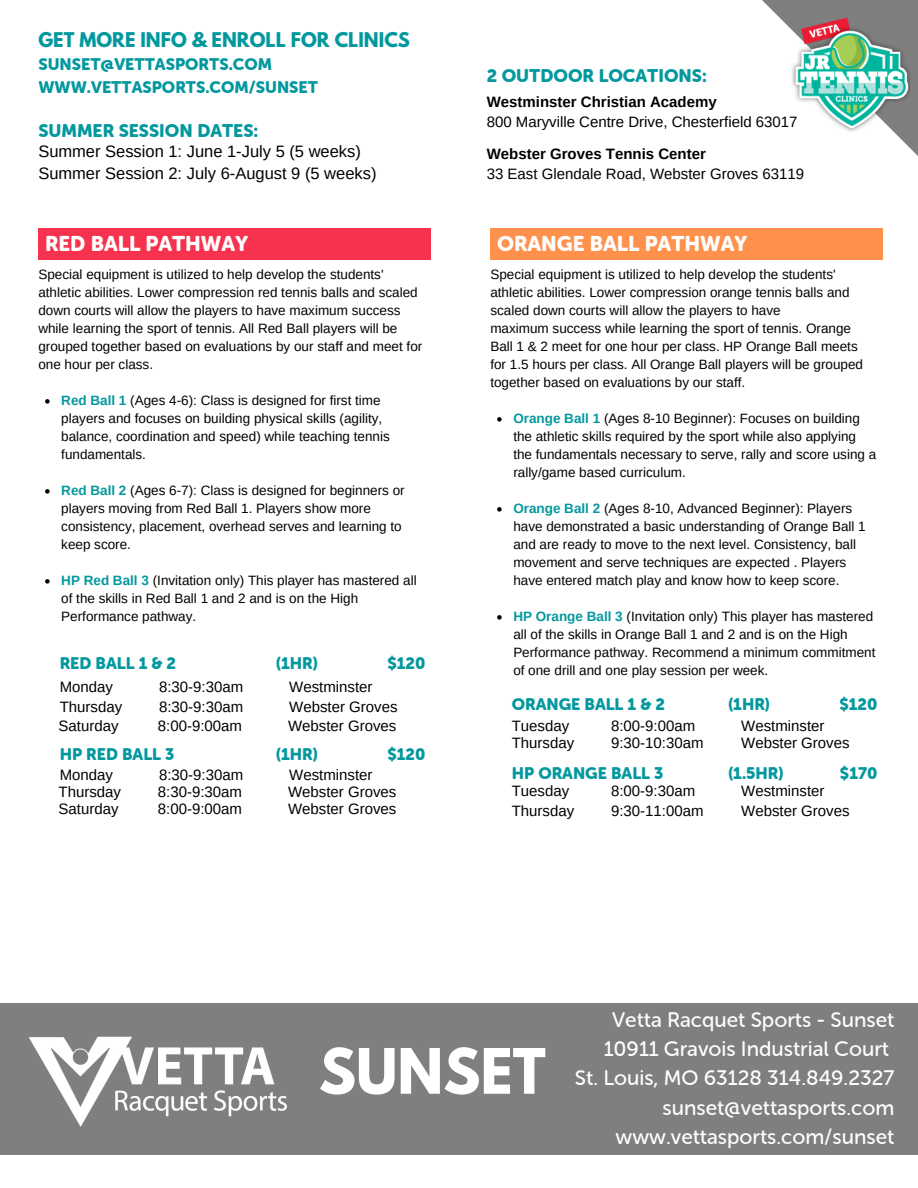
<style>
.page{position:relative;width:918px;height:1188px;background:#fff}
.page>*{position:absolute;margin:0;border:0;box-sizing:border-box;transform-origin:0 0}
.t1{font:700 55.5px "League Spartan";color:#fff}
.t2{font:21px "Museo Sans Rounded 500";color:#fff}
.t3{font:21px "Museo Sans Rounded 900";color:#fff}
.t4{font:18px "Museo Sans Rounded 900";color:#03989e}
.t5{font:700 18px "League Spartan";color:#03989e}
.t6{font:16.5px "Museo Sans Rounded 900";color:#03989e}
.t7{font:16.5px "Arimo";color:#000}
.t8{font:15px "Arimo";color:#000}
.t9{font:700 15px "Arimo";color:#000}
.t10{font:13.5px/18px "Arimo";color:#000}
.s1{font-weight:700;color:#03989e}
</style>
<div class="page">
<svg style="left:45px;top:399px;width:5px;height:5px"></svg>
<svg style="left:45px;top:489px;width:5px;height:5px"></svg>
<svg style="left:45px;top:579px;width:5px;height:5px"></svg>
<div style="left:38px;top:229px;width:393px;height:31px;background:#f7324e"></div>
<svg style="left:497px;top:417px;width:5px;height:5px"></svg>
<svg style="left:497px;top:507px;width:5px;height:5px"></svg>
<svg style="left:497px;top:615px;width:5px;height:5px"></svg>
<div style="left:490px;top:229px;width:393px;height:31px;background:#ff914d"></div>
<svg style="left:650px;top:0;width:268px;height:229px"></svg>
<img style="left:791px;top:13px;width:120px;height:119px">
<div style="left:0;top:1003px;width:918px;height:151px;background:#7f7f7f"></div>
<p class="t5" style="left:38px;top:31px;width:373px">GET MORE INFO &amp; ENROLL FOR CLINICS</p>
<p class="t6" style="left:38px;top:55px;width:235px">SUNSET@VETTASPORTS.COM</p>
<p class="t6" style="left:38px;top:78px;width:281px">WWW.VETTASPORTS.COM/SUNSET</p>
<p class="t4" style="left:38px;top:120px;width:221px">SUMMER SESSION DATES:</p>
<p class="t7" style="left:38px;top:142px;width:324px">Summer Session 1: June 1-July 5 (5 weeks)</p>
<p class="t7" style="left:38px;top:164px;width:340px">Summer Session 2: July 6-August 9 (5 weeks)</p>
<p class="t3" style="left:45px;top:232px;width:204px">RED BALL PATHWAY</p>
<p class="t10" style="left:38px;top:265px;width:385px">Special equipment is utilized to help develop the students' athletic abilities. Lower compression red tennis balls and scaled down courts will allow the players to have maximum success while learning the sport of tennis. All Red Ball players will be grouped together based on evaluations by our staff and meet for one hour per class.</p>
<p class="t10" style="left:61px;top:391px;width:330px"><span class="s1">Red Ball 1</span> (Ages 4-6): Class is designed for first time players and focuses on building physical skills (agility, balance, coordination and speed) while teaching tennis fundamentals.</p>
<p class="t10" style="left:61px;top:481px;width:345px"><span class="s1">Red Ball 2</span> (Ages 6-7): Class is designed for beginners or players moving from Red Ball 1. Players show more consistency, placement, overhead serves and learning to keep score.</p>
<p class="t10" style="left:61px;top:571px;width:357px"><span class="s1">HP Red Ball 3</span> (Invitation only) This player has mastered all of the skills in Red Ball 1 and 2 and is on the High<br>Performance pathway.</p>
<p class="t6" style="left:60px;top:654px;width:118px">RED BALL 1 &amp; 2</p>
<p class="t6" style="left:276px;top:654px;width:43px">(1HR)</p>
<p class="t6" style="left:387px;top:654px;width:39px">$120</p>
<p class="t8" style="left:60px;top:678px;width:55px">Monday</p>
<p class="t8" style="left:159px;top:678px;width:86px">8:30-9:30am</p>
<p class="t8" style="left:289px;top:678px;width:85px">Westminster</p>
<p class="t8" style="left:60px;top:698px;width:64px">Thursday</p>
<p class="t8" style="left:159px;top:698px;width:86px">8:30-9:30am</p>
<p class="t8" style="left:289px;top:698px;width:110px">Webster Groves</p>
<p class="t8" style="left:59px;top:717px;width:62px">Saturday</p>
<p class="t8" style="left:158px;top:717px;width:86px">8:00-9:00am</p>
<p class="t8" style="left:288px;top:717px;width:110px">Webster Groves</p>
<p class="t8" style="left:60px;top:766px;width:55px">Monday</p>
<p class="t8" style="left:159px;top:766px;width:86px">8:30-9:30am</p>
<p class="t8" style="left:289px;top:766px;width:85px">Westminster</p>
<p class="t8" style="left:59px;top:783px;width:64px">Thursday</p>
<p class="t8" style="left:158px;top:783px;width:86px">8:30-9:30am</p>
<p class="t8" style="left:288px;top:783px;width:110px">Webster Groves</p>
<p class="t8" style="left:59px;top:801px;width:62px">Saturday</p>
<p class="t8" style="left:158px;top:801px;width:86px">8:00-9:00am</p>
<p class="t8" style="left:288px;top:801px;width:110px">Webster Groves</p>
<p class="t6" style="left:60px;top:745px;width:116px">HP RED BALL 3</p>
<p class="t6" style="left:276px;top:745px;width:43px">(1HR)</p>
<p class="t6" style="left:387px;top:745px;width:39px">$120</p>
<p class="t4" style="left:487px;top:66px;width:222px">2 OUTDOOR LOCATIONS:</p>
<p class="t9" style="left:487px;top:93px;width:231px">Westminster Christian Academy</p>
<p class="t8" style="left:487px;top:114px;width:312px">800 Maryville Centre Drive, Chesterfield 63017</p>
<p class="t9" style="left:487px;top:145px;width:221px">Webster Groves Tennis Center</p>
<p class="t8" style="left:487px;top:166px;width:319px">33 East Glendale Road, Webster Groves 63119</p>
<p class="t3" style="left:497px;top:232px;width:251px">ORANGE BALL PATHWAY</p>
<p class="t10" style="left:490px;top:265px;width:361px">Special equipment is utilized to help develop the students' athletic abilities. Lower compression orange tennis balls and scaled down courts will allow the players to have</p>
<p class="t10" style="left:490px;top:319px;width:374px">maximum success while learning the sport of tennis. Orange Ball 1 &amp; 2 meet for one hour per class. HP Orange Ball meets for 1.5 hours per class. All Orange Ball players will be grouped together based on evaluations by our staff.</p>
<p class="t10" style="left:513px;top:409px;width:364px"><span class="s1">Orange Ball 1</span> (Ages 8-10 Beginner): Focuses on building the athletic skills required by the sport while also applying the fundamentals necessary to serve, rally and score using a rally/game based curriculum.</p>
<p class="t10" style="left:513px;top:499px;width:354px"><span class="s1">Orange Ball 2</span> (Ages 8-10, Advanced Beginner): Players have demonstrated a basic understanding of Orange Ball 1 and are ready to move to the next level. Consistency, ball movement and serve techniques are expected . Players have entered match play and know how to keep score.</p>
<p class="t10" style="left:513px;top:607px;width:364px"><span class="s1">HP Orange Ball 3</span> (Invitation only) This player has mastered all of the skills in Orange Ball 1 and 2 and is on the High Performance pathway. Recommend a minimum commitment of one drill and one play session per week.</p>
<p class="t6" style="left:512px;top:695px;width:155px">ORANGE BALL 1 &amp; 2</p>
<p class="t6" style="left:728px;top:695px;width:43px">(1HR)</p>
<p class="t6" style="left:839px;top:695px;width:39px">$120</p>
<p class="t8" style="left:512px;top:717px;width:59px">Tuesday</p>
<p class="t8" style="left:611px;top:717px;width:86px">8:00-9:00am</p>
<p class="t8" style="left:741px;top:717px;width:85px">Westminster</p>
<p class="t8" style="left:512px;top:735px;width:64px">Thursday</p>
<p class="t8" style="left:611px;top:735px;width:94px">9:30-10:30am</p>
<p class="t8" style="left:741px;top:735px;width:110px">Webster Groves</p>
<p class="t8" style="left:512px;top:783px;width:59px">Tuesday</p>
<p class="t8" style="left:611px;top:783px;width:86px">8:00-9:30am</p>
<p class="t8" style="left:741px;top:783px;width:85px">Westminster</p>
<p class="t8" style="left:512px;top:802px;width:64px">Thursday</p>
<p class="t8" style="left:611px;top:802px;width:94px">9:30-11:00am</p>
<p class="t8" style="left:741px;top:802px;width:110px">Webster Groves</p>
<p class="t6" style="left:512px;top:764px;width:153px">HP ORANGE BALL 3</p>
<p class="t6" style="left:728px;top:764px;width:57px">(1.5HR)</p>
<p class="t6" style="left:840px;top:764px;width:39px">$170</p>
<p class="t1" style="left:319px;top:1044px;width:228px">SUNSET</p>
<p class="t2" style="left:612px;top:1008px;width:284px">Vetta Racquet Sports - Sunset</p>
<p class="t2" style="left:604px;top:1037px;width:287px">10911 Gravois Industrial Court</p>
<p class="t2" style="left:575px;top:1067px;width:321px">St. Louis, MO 63128 314.849.2327</p>
<p class="t2" style="left:663px;top:1096px;width:233px">sunset@vettasports.com</p>
<p class="t2" style="left:616px;top:1125px;width:280px">www.vettasports.com/sunset</p>
</div>
